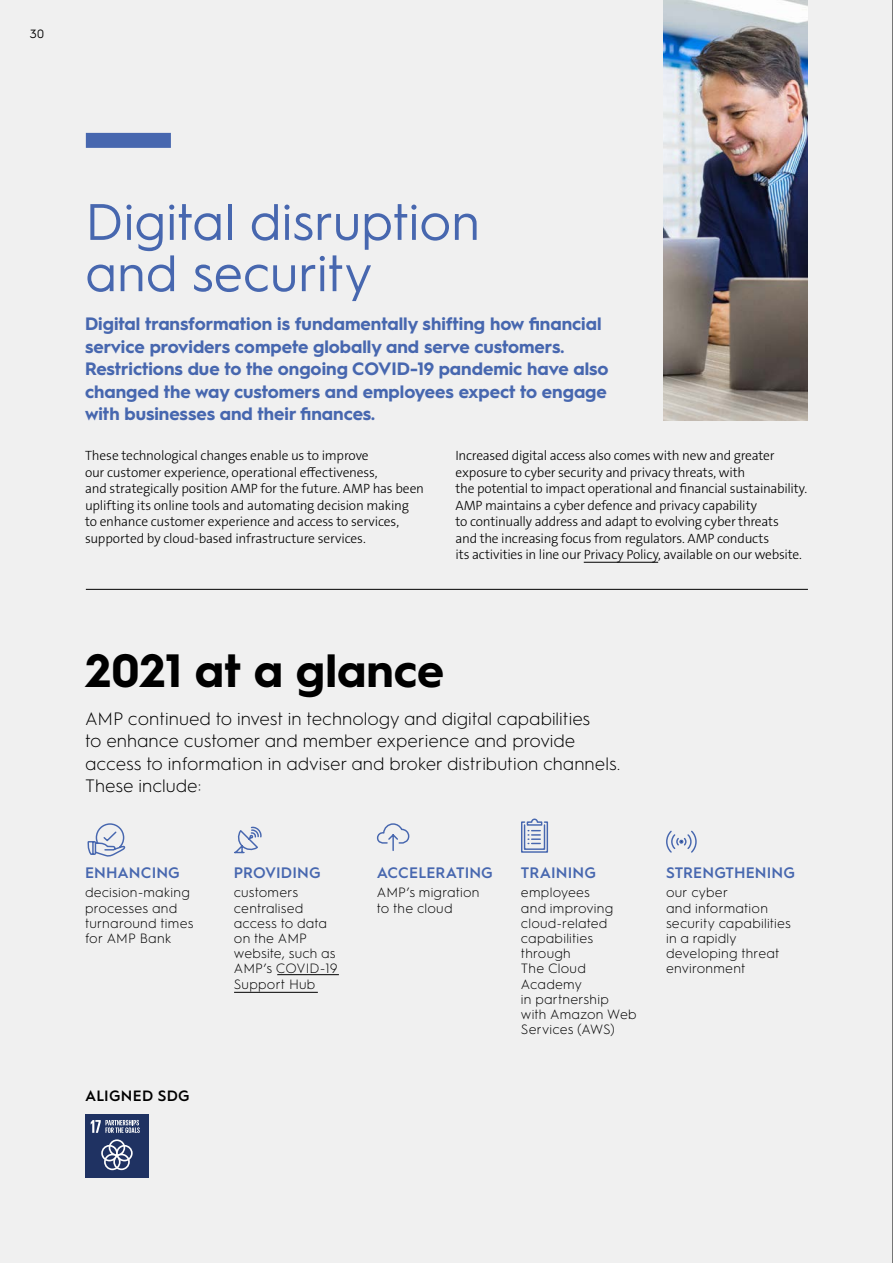
<style>
.page{position:relative;width:893px;height:1263px;background:#fff}
.page>*{position:absolute;margin:0;border:0;box-sizing:border-box;transform-origin:0 0}
.t1{font:51.3px/51.3px "Hurme Geometric Sans 1";color:#4767af}
.t2{font:700 46.8px "Hurme Geometric Sans 1";color:#000}
.t3{font:700 18px/22.5px "Hurme Geometric Sans 1";color:#4767af}
.t4{font:300 18px/22.5px "Hurme Geometric Sans 1";color:#000}
.t5{font:600 15.3px "Hurme Geometric Sans 1";letter-spacing:.01em;color:#4767af}
.t6{font:600 15px "Hurme Geometric Sans 1";letter-spacing:.02em;color:#000}
.t7{font:300 13.5px/16.5px "The Sans B W3";letter-spacing:-.015em;color:#000}
.t8{font:300 13.5px/15.3px "Hurme Geometric Sans 1";letter-spacing:.015em;color:#000}
.t9{font:12px "Hurme Geometric Sans 1";color:#000}
</style>
<div class="page">
<div style="left:0;top:0;width:892px;height:1263px;background:#f0f0f0"></div>
<hr style="left:584px;top:562px;width:74px;height:1px;background:#000">
<div style="left:86px;top:133px;width:85px;height:15px;background:#4767af"></div>
<svg style="left:521px;top:818px;width:28px;height:35px"></svg>
<hr style="left:86px;top:589px;width:722px;height:1px;background:#000">
<svg style="left:666px;top:830px;width:31px;height:23px"></svg>
<svg style="left:376px;top:823px;width:34px;height:28px"></svg>
<svg style="left:87px;top:823px;width:38px;height:34px"></svg>
<svg style="left:234px;top:826px;width:28px;height:28px"></svg>
<div style="left:85px;top:1115px;width:63px;height:63px;background:#1f3262"></div>
<svg style="left:101px;top:1139px;width:32px;height:31px"></svg>
<svg style="left:91px;top:1120px;width:49px;height:13px"></svg>
<img style="left:663px;top:0;width:145px;height:420px">
<hr style="left:892px;top:0;width:1px;height:1263px;background:#000">
<hr style="left:234px;top:992px;width:84px;height:1px;background:#000">
<hr style="left:277px;top:974px;width:62px;height:1px;background:#000">
<p class="t9" style="left:30px;top:26px;width:16px">30</p>
<h1 class="t1" style="left:85px;top:193px;width:396px">Digital disruption and security</h1>
<p class="t3" style="left:85px;top:312px;width:525px">Digital transformation is fundamentally shifting how financial service providers compete globally and serve customers.<br>Restrictions due to the ongoing COVID-19 pandemic have also changed the way customers and employees expect to engage with businesses and their finances.</p>
<p class="t7" style="left:85px;top:447px;width:341px">These technological changes enable us to improve<br>our customer experience, operational effectiveness,<br>and strategically position AMP for the future. AMP has been uplifting its online tools and automating decision making to enhance customer experience and access to services, supported by cloud-based infrastructure services.</p>
<p class="t7" style="left:455px;top:447px;width:353px">Increased digital access also comes with new and greater exposure to cyber security and privacy threats, with<br>the potential to impact operational and financial sustainability.<br>AMP maintains a cyber defence and privacy capability<br>to continually address and adapt to evolving cyber threats<br>and the increasing focus from regulators. AMP conducts<br>its activities in line our Privacy Policy, available on our website.</p>
<h2 class="t2" style="left:85px;top:637px;width:361px">2021 at a glance</h2>
<h3 class="t4" style="left:85px;top:706px;width:537px">AMP continued to invest in technology and digital capabilities<br>to enhance customer and member experience and provide access to information in adviser and broker distribution channels.<br>These include:</h3>
<p class="t5" style="left:85px;top:862px;width:96px">ENHANCING</p>
<p class="t8" style="left:85px;top:884px;width:110px">decision-making processes and turnaround times for AMP Bank</p>
<p class="t6" style="left:85px;top:1085px;width:106px">ALIGNED SDG</p>
<p class="t5" style="left:234px;top:862px;width:88px">PROVIDING</p>
<p class="t8" style="left:234px;top:884px;width:105px">customers centralised access to data on the AMP website, such as<br>AMP’s COVID-19<br>Support Hub</p>
<p class="t5" style="left:377px;top:862px;width:118px">ACCELERATING</p>
<p class="t8" style="left:377px;top:884px;width:104px">AMP’s migration to the cloud</p>
<p class="t5" style="left:521px;top:862px;width:76px">TRAINING</p>
<p class="t8" style="left:521px;top:884px;width:117px">employees<br>and improving cloud-related capabilities through<br>The Cloud<br>Academy<br>in partnership with Amazon Web<br>Services (AWS)</p>
<p class="t5" style="left:666px;top:862px;width:130px">STRENGTHENING</p>
<p class="t8" style="left:666px;top:884px;width:126px">our cyber<br>and information security capabilities in a rapidly developing threat environment</p>
</div>
